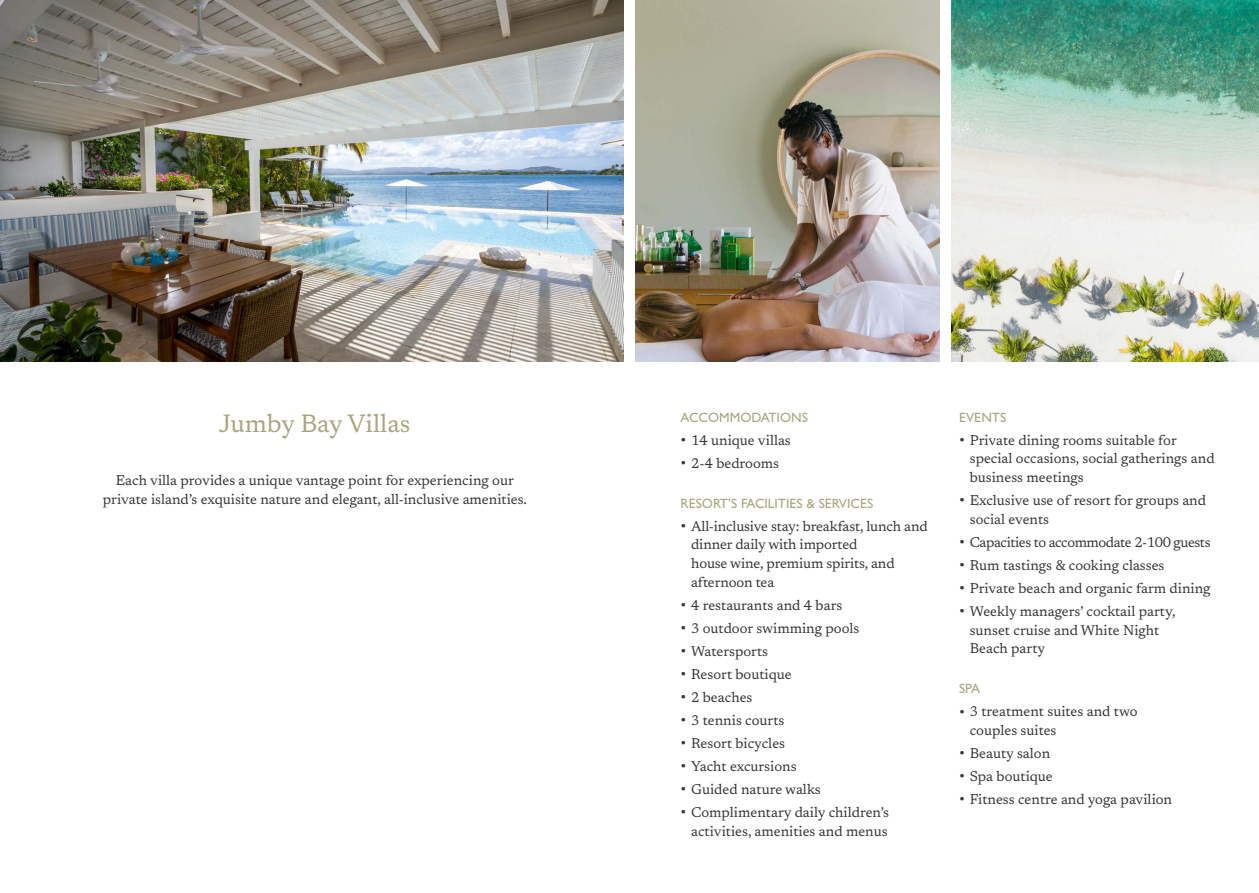
<style>
.page{position:relative;width:1259px;height:893px;background:#fff}
.page>*{position:absolute;margin:0;border:0;box-sizing:border-box;transform-origin:0 0}
.t1{font:25.5px "Newsreader";color:#a9a67d}
.t2{font:14.25px/18.8px "Newsreader";color:#373737}
.t3{font:14.25px "Newsreader";letter-spacing:-.03em;color:#373737}
.t4{font:500 13.5px "Gill Sans MT Pro";color:#a9a67d}
</style>
<div class="page">
<img style="left:0;top:1px;width:624px;height:360px">
<img style="left:635px;top:0;width:305px;height:361px">
<img style="left:951px;top:0;width:308px;height:361px">
<h1 class="t1" style="left:219px;top:406px;width:193px">Jumby Bay Villas</h1>
<p class="t2" style="left:103px;top:470px;width:426px;text-align:center">Each villa provides a unique vantage point for experiencing our private island’s exquisite nature and elegant, all-inclusive amenities.</p>
<p class="t4" style="left:680px;top:409px;width:129px">ACCOMMODATIONS</p>
<p class="t2" style="left:680px;top:430px;width:112px">• 14 unique villas</p>
<p class="t2" style="left:680px;top:453px;width:100px">• 2-4 bedrooms</p>
<p class="t4" style="left:680px;top:495px;width:194px">RESORT’S FACILITIES &amp; SERVICES</p>
<p class="t2" style="left:691px;top:516px;width:238px;text-indent:-11px">• All-inclusive stay: breakfast, lunch and dinner daily with imported<br>house wine, premium spirits, and afternoon tea</p>
<p class="t2" style="left:680px;top:595px;width:163px">• 4 restaurants and 4 bars</p>
<p class="t2" style="left:680px;top:618px;width:180px">• 3 outdoor swimming pools</p>
<p class="t2" style="left:680px;top:641px;width:89px">• Watersports</p>
<p class="t2" style="left:680px;top:664px;width:113px">• Resort boutique</p>
<p class="t2" style="left:680px;top:687px;width:73px">• 2 beaches</p>
<p class="t2" style="left:680px;top:710px;width:105px">• 3 tennis courts</p>
<p class="t2" style="left:680px;top:733px;width:106px">• Resort bicycles</p>
<p class="t2" style="left:680px;top:756px;width:118px">• Yacht excursions</p>
<p class="t2" style="left:680px;top:779px;width:142px">• Guided nature walks</p>
<p class="t2" style="left:680px;top:802px;width:210px;text-align:right">• Complimentary daily children’s activities, amenities and menus</p>
<p class="t4" style="left:959px;top:409px;width:49px">EVENTS</p>
<p class="t2" style="left:969px;top:430px;width:246px;text-indent:-11px">• Private dining rooms suitable for special occasions, social gatherings and business meetings</p>
<p class="t2" style="left:969px;top:490px;width:238px;text-indent:-11px">• Exclusive use of resort for groups and social events</p>
<p class="t3" style="left:959px;top:532px;width:253px">• Capacities to accommodate 2-100 guests</p>
<p class="t2" style="left:959px;top:555px;width:207px">• Rum tastings &amp; cooking classes</p>
<p class="t2" style="left:959px;top:578px;width:253px">• Private beach and organic farm dining</p>
<p class="t2" style="left:969px;top:601px;width:207px;text-indent:-11px">• Weekly managers’ cocktail party, sunset cruise and White Night<br>Beach party</p>
<p class="t4" style="left:959px;top:681px;width:23px">SPA</p>
<p class="t2" style="left:969px;top:701px;width:169px;text-indent:-11px">• 3 treatment suites and two couples suites</p>
<p class="t2" style="left:959px;top:743px;width:93px">• Beauty salon</p>
<p class="t2" style="left:959px;top:766px;width:95px">• Spa boutique</p>
<p class="t2" style="left:959px;top:789px;width:214px">• Fitness centre and yoga pavilion</p>
</div>
